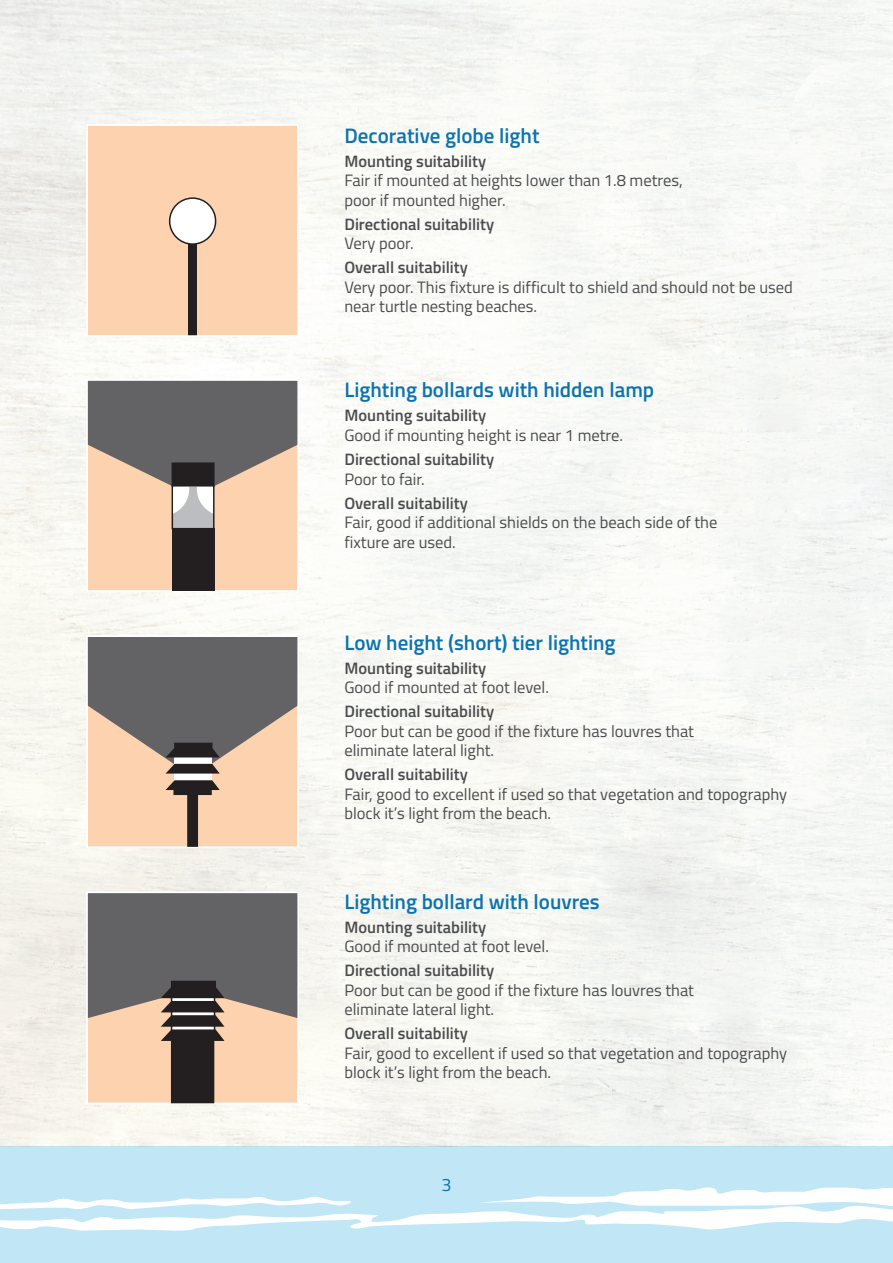
<style>
.page{position:relative;width:893px;height:1263px;background:#fff}
.page>*{position:absolute;margin:0;border:0;box-sizing:border-box;transform-origin:0 0}
.t1{font:600 21px "Titillium";color:#0b73ae}
.t2{font:18px "Titillium";color:#0b73ae}
.t3{font:16.5px/19.5px "Titillium";color:#4b4c4d}
.t4{font:600 16.5px "Titillium";color:#4b4c4d}
</style>
<div class="page">
<img style="left:0;top:0;width:893px;height:1146px">
<svg style="left:0;top:1146px;width:893px;height:117px;background:#caeaf7"></svg>
<div style="left:86px;top:379px;width:213px;height:213px;background:#fcd2af"></div>
<div style="left:86px;top:379px;width:213px;height:213px;border:2px solid #fff"></div>
<div style="left:172px;top:528px;width:43px;height:62px;background:#231f20"></div>
<div style="left:172px;top:486px;width:42px;height:43px;background:#bcbdc0"></div>
<div style="left:172px;top:485px;width:43px;height:44px;border:2px solid #231f20"></div>
<svg style="left:87px;top:380px;width:211px;height:134px"></svg>
<div style="left:86px;top:124px;width:213px;height:213px;background:#fcd2af"></div>
<div style="left:188px;top:232px;width:9px;height:104px;background:#231f20"></div>
<div style="left:170px;top:198px;width:46px;height:46px;background:#fff;border-radius:50%"></div>
<div style="left:169px;top:197px;width:47px;height:48px;border:2px solid #231f20;border-radius:50%"></div>
<div style="left:86px;top:124px;width:213px;height:213px;border:2px solid #fff"></div>
<svg style="left:87px;top:892px;width:211px;height:211px;background:#93847a"></svg>
<svg style="left:87px;top:636px;width:211px;height:211px;background:#a99687"></svg>
<p class="t1" style="left:344px;top:120px;width:197px">Decorative globe light</p>
<p class="t4" style="left:344px;top:149px;width:143px">Mounting suitability</p>
<p class="t3" style="left:344px;top:170px;width:340px">Fair if mounted at heights lower than 1.8 metres, poor if mounted higher.</p>
<p class="t4" style="left:344px;top:212px;width:151px">Directional suitability</p>
<p class="t3" style="left:344px;top:233px;width:71px">Very poor.</p>
<p class="t4" style="left:344px;top:255px;width:125px">Overall suitability</p>
<p class="t3" style="left:344px;top:277px;width:450px">Very poor. This fixture is difficult to shield and should not be used near turtle nesting beaches.</p>
<p class="t1" style="left:344px;top:374px;width:311px">Lighting bollards with hidden lamp</p>
<p class="t4" style="left:344px;top:403px;width:143px">Mounting suitability</p>
<p class="t3" style="left:344px;top:425px;width:280px">Good if mounting height is near 1 metre.</p>
<p class="t4" style="left:344px;top:447px;width:151px">Directional suitability</p>
<p class="t3" style="left:344px;top:468px;width:82px">Poor to fair.</p>
<p class="t4" style="left:344px;top:490px;width:125px">Overall suitability</p>
<p class="t3" style="left:344px;top:512px;width:374px">Fair, good if additional shields on the beach side of the fixture are used.</p>
<p class="t1" style="left:344px;top:626px;width:273px">Low height (short) tier lighting</p>
<p class="t4" style="left:344px;top:655px;width:143px">Mounting suitability</p>
<p class="t3" style="left:344px;top:677px;width:206px">Good if mounted at foot level.</p>
<p class="t4" style="left:344px;top:699px;width:151px">Directional suitability</p>
<p class="t3" style="left:344px;top:720px;width:351px">Poor but can be good if the fixture has louvres that eliminate lateral light.</p>
<p class="t4" style="left:344px;top:762px;width:125px">Overall suitability</p>
<p class="t3" style="left:344px;top:783px;width:444px">Fair, good to excellent if used so that vegetation and topography block it’s light from the beach.</p>
<p class="t1" style="left:344px;top:885px;width:257px">Lighting bollard with louvres</p>
<p class="t4" style="left:344px;top:914px;width:143px">Mounting suitability</p>
<p class="t3" style="left:344px;top:936px;width:206px">Good if mounted at foot level.</p>
<p class="t4" style="left:344px;top:958px;width:151px">Directional suitability</p>
<p class="t3" style="left:344px;top:979px;width:351px">Poor but can be good if the fixture has louvres that eliminate lateral light.</p>
<p class="t4" style="left:344px;top:1021px;width:125px">Overall suitability</p>
<p class="t3" style="left:344px;top:1042px;width:444px">Fair, good to excellent if used so that vegetation and topography block it’s light from the beach.</p>
<p class="t2" style="left:441px;top:1172px;width:12px">3</p>
</div>
